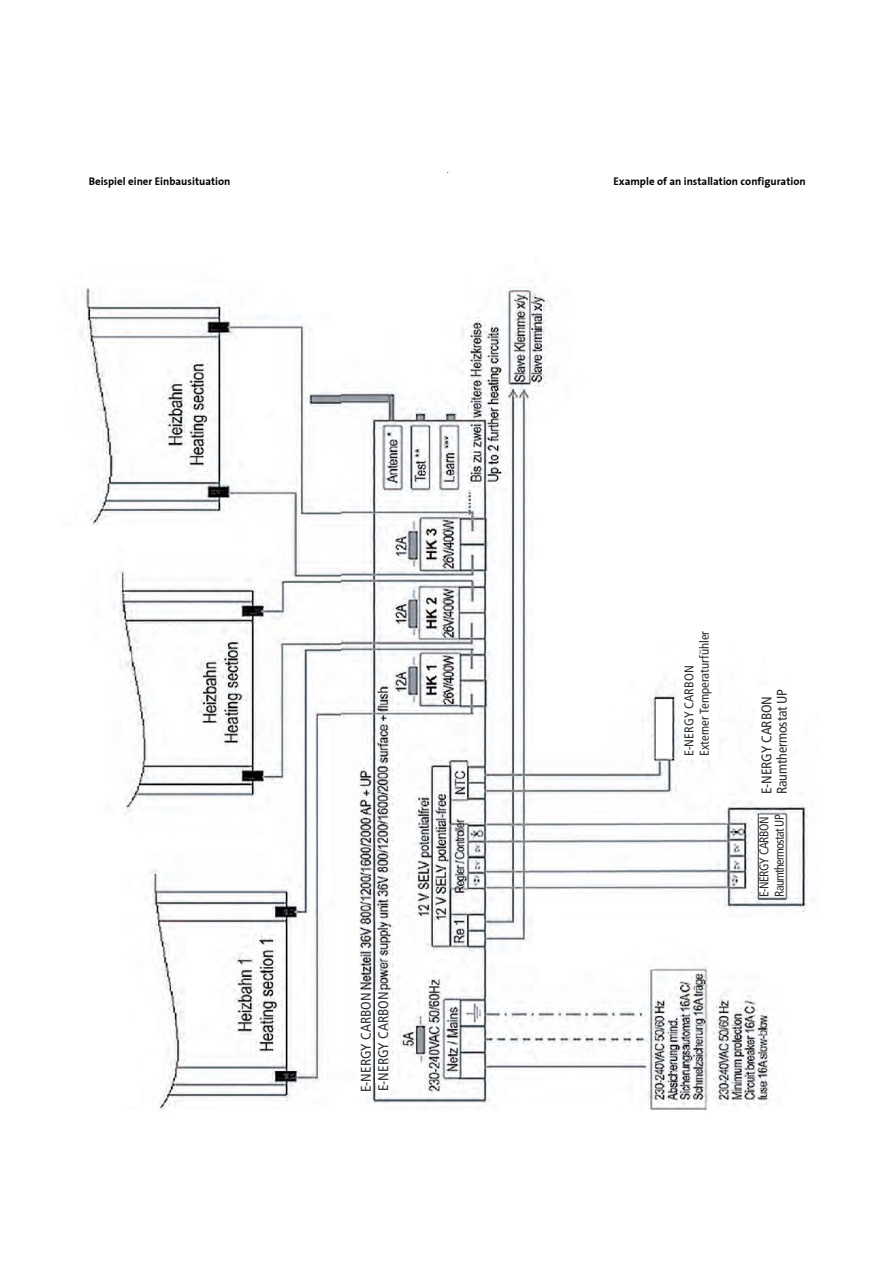
<style>
.page{position:relative;width:893px;height:1263px;background:#fff}
.page>*{position:absolute;margin:0;border:0;box-sizing:border-box;transform-origin:0 0}
.t1{font:condensed 14.1px/15.3px "Frutiger LT Std";letter-spacing:-.01em;color:#282c31}
.t2{font:condensed 12.75px/15.3px "Frutiger LT Std";color:#282c31}
.t3{font:condensed 12.75px/15.3px "Frutiger LT Std";letter-spacing:-.05em;color:#282c31;scale:.96 1}
.t4{font:10.95px "The Sans Bold PFZ Plain";color:#000}
</style>
<div class="page">
<img style="left:80px;top:286px;width:734px;height:824px">
<div style="left:356px;top:991px;width:16px;height:92px;background:#fff"></div>
<div style="left:756px;top:686px;width:33px;height:120px;background:#fff"></div>
<div style="left:656px;top:700px;width:15px;height:56px;background:#fff"></div>
<div style="left:680px;top:640px;width:37px;height:120px;background:#fff"></div>
<div style="left:759px;top:815px;width:25px;height:78px;background:#fff"></div>
<div style="left:376px;top:991px;width:12px;height:92px;background:#fff"></div>
<p class="t4" style="left:89px;top:172px;width:143px">Beispiel einer Einbausituation</p>
<p class="t4" style="left:614px;top:172px;width:194px">Example of an installation configuration</p>
<p class="t1" style="left:376px;top:1091px;width:101px;rotate:-90deg">E-NERGY CARBON</p>
<p class="t1" style="left:358px;top:1092px;width:101px;rotate:-90deg">E-NERGY CARBON</p>
<p class="t2" style="left:682px;top:756px;width:127px;rotate:-90deg">E-NERGY CARBON<br>Externer Temperaturfühler</p>
<p class="t1" style="left:759px;top:794px;width:107px;rotate:-90deg">E-NERGY CARBON<br>Raumthermostat UP</p>
<p class="t3" style="left:757px;top:897px;width:88px;rotate:-90deg">E-NERGY CARBON<br>Raumthermostat UP</p>
</div>
